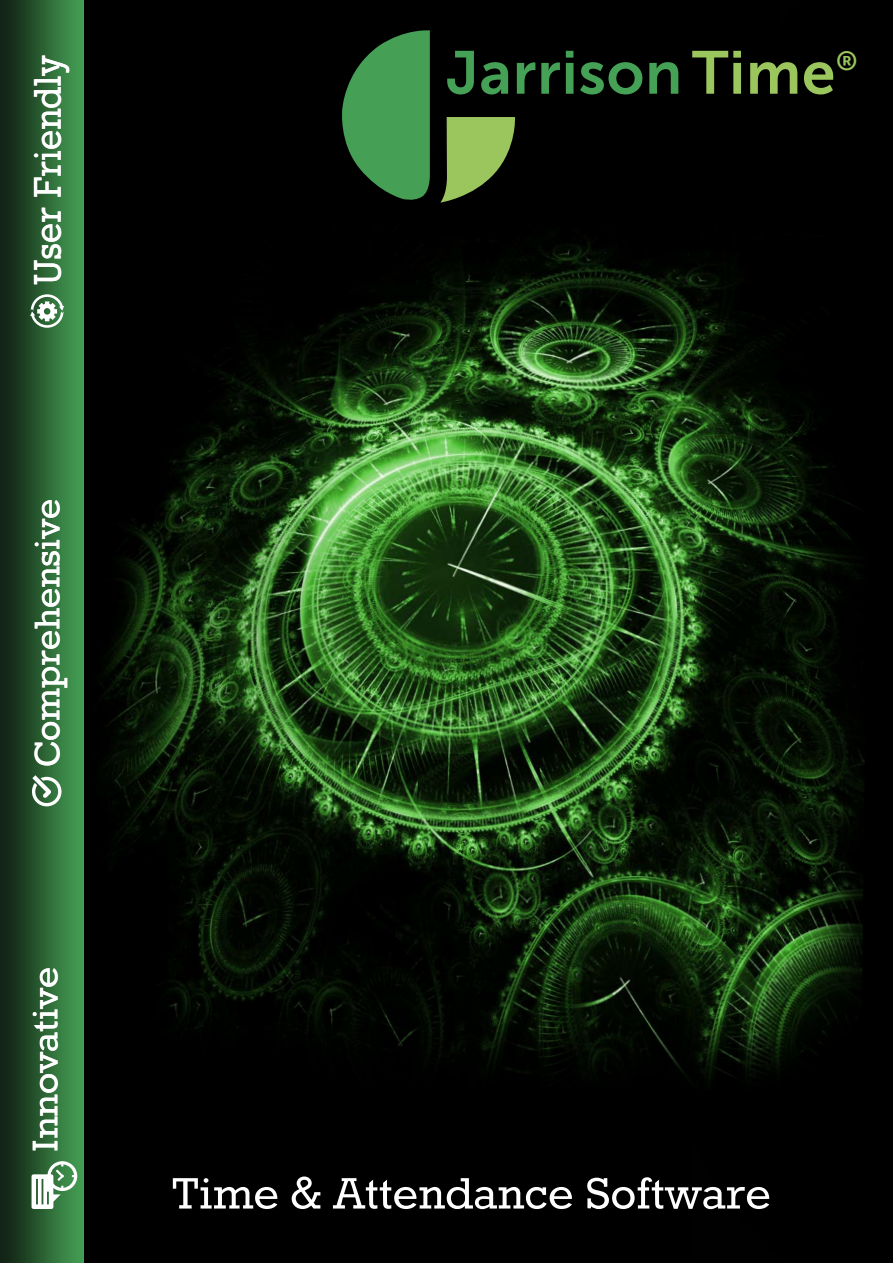
<style>
.page{position:relative;width:893px;height:1263px;background:#000}
.page>*{position:absolute;margin:0;border:0;box-sizing:border-box;transform-origin:0 0}
.t1{font:60.45px "Museo Sans 700";letter-spacing:.01em;color:#45a155}
.t2{font:54px "Rokkitt";color:#fff}
.t3{font:47.1px "Rokkitt";color:#fff;scale:.91 1}
.t4{font:43.5px "Rokkitt";color:#fff}
.t5{font:43.5px "Rokkitt";color:#fff;scale:1.04 1}
.t6{font:26.4px "Museo Sans 700";color:#9ac65d}
.s1{color:#9ac65d}
</style>
<div class="page">
<img style="left:100px;top:241px;width:680px;height:745px">
<img style="left:169px;top:986px;width:524px;height:90px">
<img style="left:693px;top:899px;width:87px;height:183px">
<img style="left:780px;top:333px;width:85px;height:731px">
<svg style="left:440px;top:117px;width:75px;height:86px"></svg>
<svg style="left:342px;top:30px;width:88px;height:170px"></svg>
<img style="left:0;top:0;width:84px;height:1263px">
<svg style="left:32px;top:1161px;width:45px;height:48px;background:#8bb291"></svg>
<svg style="left:32px;top:775px;width:30px;height:31px"></svg>
<svg style="left:30px;top:294px;width:34px;height:34px"></svg>
<p class="t3" style="left:26px;top:285px;width:254px;rotate:-90deg">User Friendly</p>
<p class="t4" style="left:27px;top:767px;width:270px;rotate:-90deg">Comprehensive</p>
<p class="t5" style="left:25px;top:1152px;width:180px;rotate:-90deg">Innovative</p>
<p class="t1" style="left:446px;top:39px;width:391px">Jarrison <span class="s1">Time</span></p>
<p class="t6" style="left:836px;top:46px;width:23px">®</p>
<p class="t2" style="left:172px;top:1168px;width:600px">Time &amp; Attendance Software</p>
</div>
